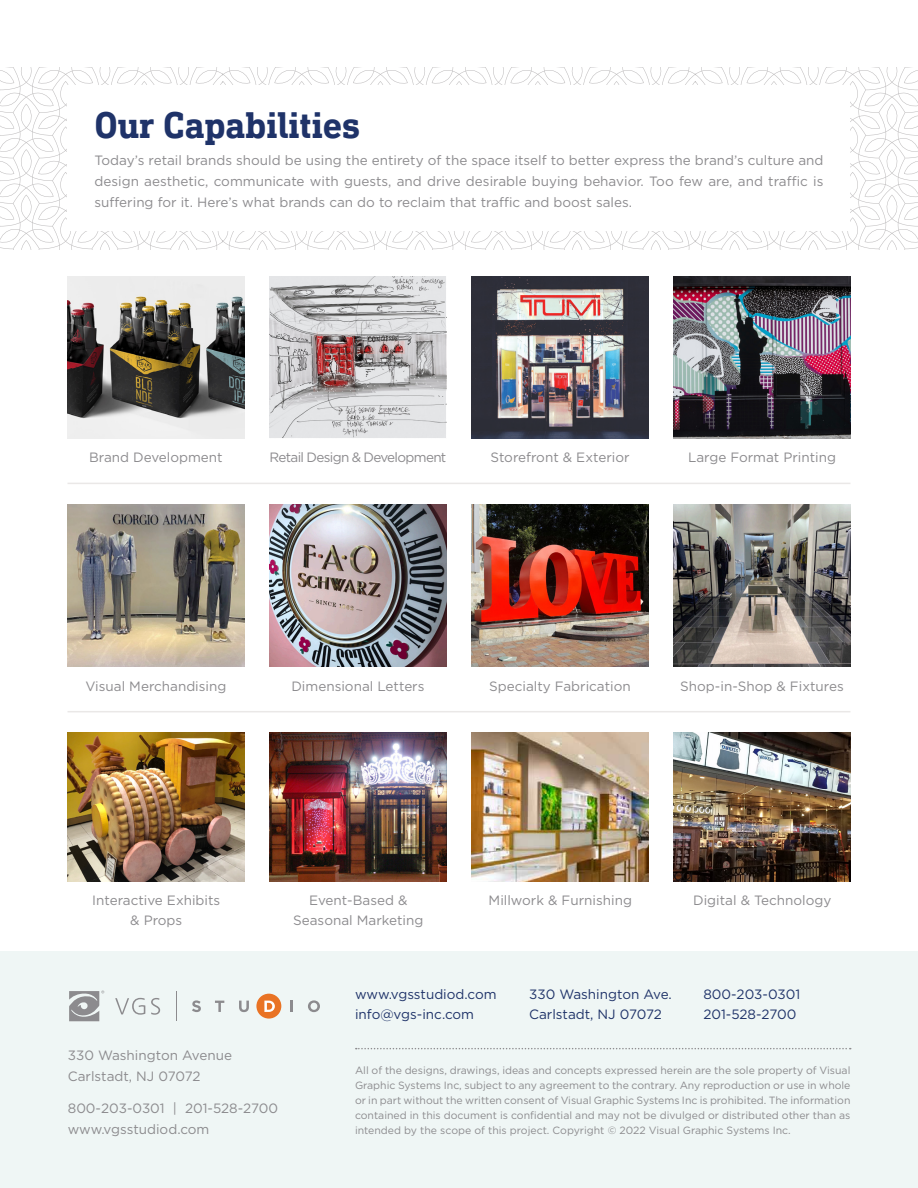
<style>
.page{position:relative;width:918px;height:1188px;background:#fff}
.page>*{position:absolute;margin:0;border:0;box-sizing:border-box;transform-origin:0 0}
.t1{font:700 37.5px "DIN Next Slab Pro";letter-spacing:-.005em;color:#1f3369}
.t2{font:13.5px/21px "Gotham";color:#8c8b8e;text-align:center}
.t3{font:13.5px/19.5px "Gotham";color:#1f3369}
.t4{font:13.5px "Gotham";letter-spacing:-.05em;color:#8c8b8e}
.t5{font:10.5px/15px "Gotham";color:#8c8b8e;text-align:justify}
</style>
<div class="page">
<svg style="left:0;top:68px;width:918px;height:181px"></svg>
<div style="left:68px;top:85px;width:782px;height:146px;background:#fff"></div>
<img style="left:68px;top:276px;width:176px;height:162px">
<img style="left:270px;top:276px;width:176px;height:162px">
<img style="left:472px;top:276px;width:176px;height:162px">
<img style="left:674px;top:276px;width:176px;height:162px">
<img style="left:68px;top:504px;width:176px;height:162px">
<img style="left:270px;top:504px;width:176px;height:162px">
<img style="left:472px;top:504px;width:176px;height:162px">
<img style="left:674px;top:504px;width:176px;height:162px">
<img style="left:68px;top:733px;width:176px;height:148px">
<img style="left:270px;top:733px;width:176px;height:148px">
<img style="left:472px;top:733px;width:176px;height:148px">
<img style="left:674px;top:733px;width:176px;height:148px">
<hr style="left:68px;top:483px;width:782px;height:1px;background:#eae8e7">
<hr style="left:68px;top:711px;width:782px;height:1px;background:#eae8e7">
<div style="left:0;top:952px;width:918px;height:236px;background:#eff6f5"></div>
<svg style="left:69px;top:990px;width:35px;height:31px"></svg>
<svg style="left:151px;top:998px;width:9px;height:17px"></svg>
<svg style="left:115px;top:998px;width:30px;height:17px"></svg>
<svg style="left:192px;top:1000px;width:9px;height:12px"></svg>
<svg style="left:215px;top:1001px;width:9px;height:11px"></svg>
<svg style="left:239px;top:1001px;width:10px;height:11px"></svg>
<svg style="left:290px;top:1001px;width:3px;height:11px"></svg>
<svg style="left:308px;top:1000px;width:12px;height:12px"></svg>
<div style="left:256px;top:994px;width:25px;height:25px;background:#e97324;border-radius:50%"></div>
<svg style="left:264px;top:1001px;width:11px;height:11px"></svg>
<hr style="left:176px;top:991px;width:1px;height:30px;background:#8c8b8e">
<svg style="left:356px;top:1048px;width:495px;height:1px"></svg>
<h1 class="t1" style="left:95px;top:103px;width:267px">Our Capabilities</h1>
<p class="t2" style="left:95px;top:150px;width:731px;text-align:justify">Today’s retail brands should be using the entirety of the space itself to better express the brand’s culture and design aesthetic, communicate with guests, and drive desirable buying behavior. Too few are, and traffic is suffering for it. Here’s what brands can do to reclaim that traffic and boost sales.</p>
<p class="t2" style="left:89px;top:447px;width:135px">Brand Development</p>
<p class="t4" style="left:270px;top:449px;width:178px">Retail Design &amp; Development</p>
<p class="t2" style="left:490px;top:447px;width:141px">Storefront &amp; Exterior</p>
<p class="t2" style="left:688px;top:447px;width:149px">Large Format Printing</p>
<p class="t2" style="left:85px;top:675px;width:142px">Visual Merchandising</p>
<p class="t2" style="left:291px;top:675px;width:135px">Dimensional Letters</p>
<p class="t2" style="left:489px;top:675px;width:143px">Specialty Fabrication</p>
<p class="t2" style="left:680px;top:675px;width:165px">Shop-in-Shop &amp; Fixtures</p>
<p class="t2" style="left:92px;top:891px;width:130px;line-height:19.5px">Interactive Exhibits &amp; Props</p>
<p class="t2" style="left:293px;top:891px;width:132px;line-height:19.5px">Event-Based &amp;<br>Seasonal Marketing</p>
<p class="t2" style="left:489px;top:890px;width:145px">Millwork &amp; Furnishing</p>
<p class="t2" style="left:693px;top:890px;width:140px">Digital &amp; Technology</p>
<p class="t2" style="left:68px;top:1045px;width:166px;text-align:left">330 Washington Avenue<br>Carlstadt, NJ 07072</p>
<p class="t2" style="left:68px;top:1097px;width:212px;text-align:left">800-203-0301 | 201-528-2700 www.vgsstudiod.com</p>
<p class="t3" style="left:355px;top:984px;width:143px">www.vgsstudiod.com info@vgs-inc.com</p>
<p class="t3" style="left:529px;top:984px;width:144px">330 Washington Ave.<br>Carlstadt, NJ 07072</p>
<p class="t3" style="left:703px;top:984px;width:98px">800-203-0301<br>201-528-2700</p>
<p class="t5" style="left:355px;top:1063px;width:497px">All of the designs, drawings, ideas and concepts expressed herein are the sole property of Visual Graphic Systems Inc, subject to any agreement to the contrary. Any reproduction or use in whole or in part without the written consent of Visual Graphic Systems Inc is prohibited. The information contained in this document is confidential and may not be divulged or distributed other than as intended by the scope of this project. Copyright © 2022 Visual Graphic Systems Inc.</p>
</div>
